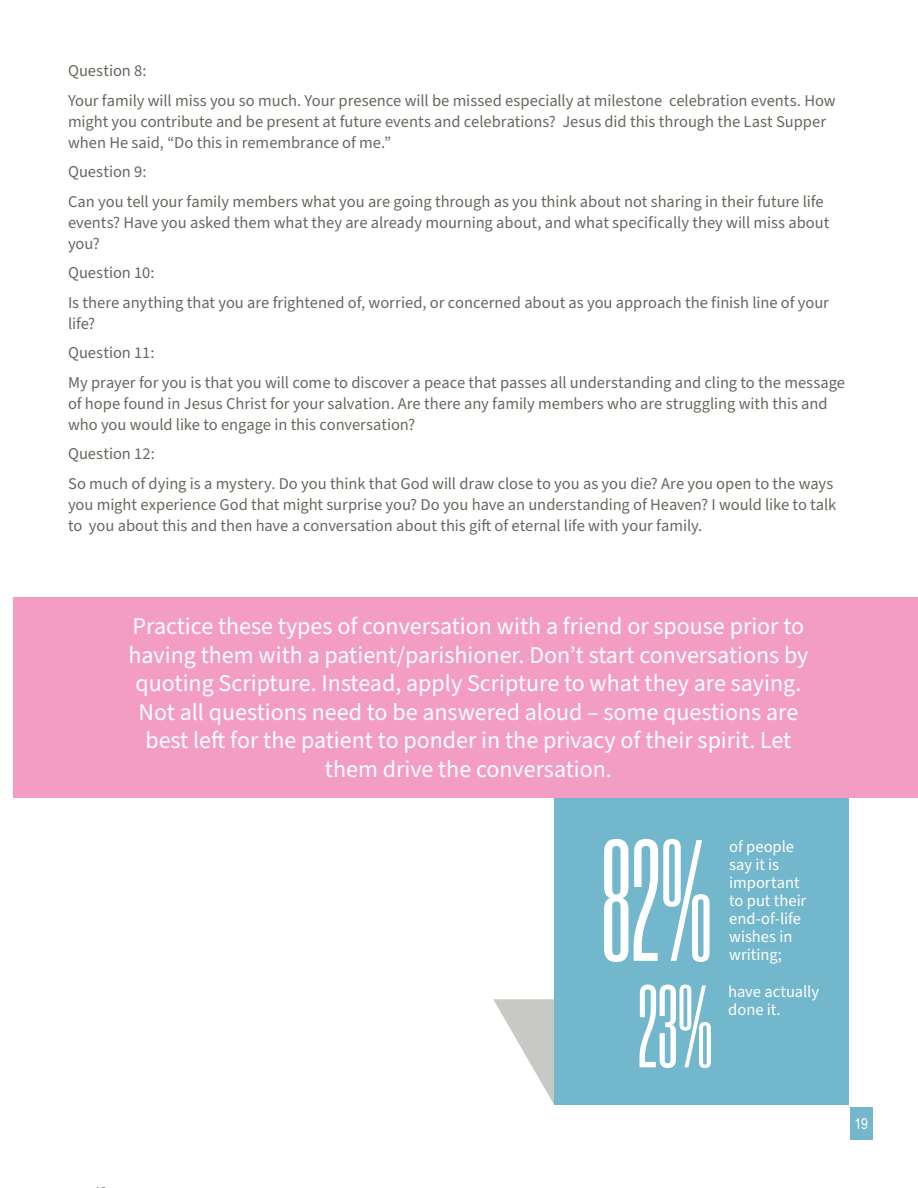
<style>
.page{position:relative;width:918px;height:1188px;background:#fff}
.page>*{position:absolute;margin:0;border:0;box-sizing:border-box;transform-origin:0 0}
._125_Header_gray_Ram{font:600 172.5px "Rama Gothic C";color:#fff}
._125_Header_gray_Ram-2{font:600 117px "Rama Gothic C";color:#fff}
._27_Content_gray_Beb{font:24px/28.5px "Source Sans Pro";color:#fff;text-align:center}
._9_Content_gray_Sour{font:16.5px/21px "Source Sans Pro";letter-spacing:-.005em;color:#686860}
._9_Content_gray_Sour-2{font:16.5px/18px "Source Sans Pro";letter-spacing:-.005em;color:#fff}
._51_Content_gray_C_R{font:15px "Arial Narrow";color:#fff}
</style>
<div class="page">
<svg style="left:493px;top:999px;width:61px;height:105px"></svg>
<div style="left:554px;top:798px;width:294px;height:307px;background:#73b7cd"></div>
<div style="left:14px;top:597px;width:904px;height:201px;background:#f49dc4"></div>
<div style="left:850px;top:1107px;width:23px;height:33px;background:#73b7cd"></div>
<p class="_9_Content_gray_Sour" style="left:68px;top:61px;width:80px">Question 8:</p>
<p class="_9_Content_gray_Sour" style="left:68px;top:90px;width:769px">Your family will miss you so much. Your presence will be missed especially at milestone celebration events. How might you contribute and be present at future events and celebrations? Jesus did this through the Last Supper when He said, “Do this in remembrance of me.”</p>
<p class="_9_Content_gray_Sour" style="left:68px;top:162px;width:80px">Question 9:</p>
<p class="_9_Content_gray_Sour" style="left:68px;top:191px;width:763px">Can you tell your family members what you are going through as you think about not sharing in their future life events? Have you asked them what they are already mourning about, and what specifically they will miss about you?</p>
<p class="_9_Content_gray_Sour" style="left:68px;top:263px;width:88px">Question 10:</p>
<p class="_9_Content_gray_Sour" style="left:68px;top:292px;width:762px">Is there anything that you are frightened of, worried, or concerned about as you approach the finish line of your life?</p>
<p class="_9_Content_gray_Sour" style="left:68px;top:343px;width:88px">Question 11:</p>
<p class="_9_Content_gray_Sour" style="left:68px;top:373px;width:779px">My prayer for you is that you will come to discover a peace that passes all understanding and cling to the message of hope found in Jesus Christ for your salvation. Are there any family members who are struggling with this and who you would like to engage in this conversation?</p>
<p class="_9_Content_gray_Sour" style="left:68px;top:444px;width:88px">Question 12:</p>
<p class="_9_Content_gray_Sour" style="left:68px;top:474px;width:770px">So much of dying is a mystery. Do you think that God will draw close to you as you die? Are you open to the ways you might experience God that might surprise you? Do you have an understanding of Heaven? I would like to talk to you about this and then have a conversation about this gift of eternal life with your family.</p>
<p class="_27_Content_gray_Beb" style="left:128px;top:613px;width:682px">Practice these types of conversation with a friend or spouse prior to having them with a patient/parishioner. Don’t start conversations by quoting Scripture. Instead, apply Scripture to what they are saying.<br>Not all questions need to be answered aloud – some questions are best left for the patient to ponder in the privacy of their spirit. Let them drive the conversation.</p>
<p class="_125_Header_gray_Ram" style="left:602px;top:824px;width:112px">82%</p>
<p class="_125_Header_gray_Ram-2" style="left:638px;top:975px;width:76px">23%</p>
<p class="_9_Content_gray_Sour-2" style="left:729px;top:838px;width:79px">of people say it is important to put their end-of-life wishes in writing;</p>
<p class="_9_Content_gray_Sour-2" style="left:728px;top:983px;width:92px">have actually done it.</p>
<p class="_51_Content_gray_C_R" style="left:854px;top:1113px;width:15px">19</p>
</div>
